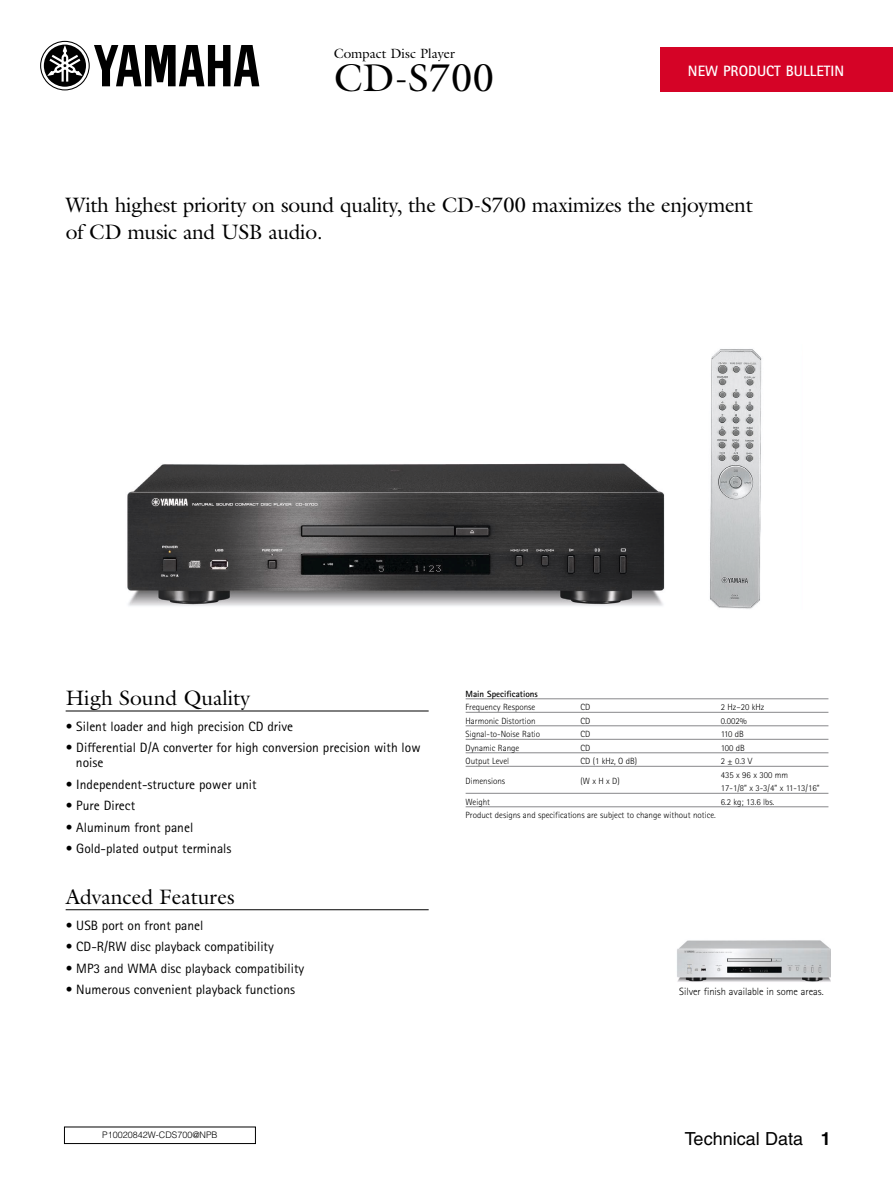
<style>
.page{position:relative;width:893px;height:1191px;background:#fff}
.page>*{position:absolute;margin:0;border:0;box-sizing:border-box;transform-origin:0 0}
.t1{font:39px "Galliard";color:#000}
.t2{font:21px/27px "Galliard";letter-spacing:-.015em;color:#000}
.t3{font:18px "Helvetica";color:#000}
.t4{font:700 15px "Rotis Sans Serif";color:#fff}
.t5{font:13.5px/15px "Rotis Sans Serif";color:#000}
.t6{font:13.5px "Galliard";color:#000}
.t7{font:300 10.5px "Rotis Sans Serif";color:#000}
.t8{font:300 9px/13.5px "Rotis Sans Serif";color:#000}
.t9{font:300 9px "Helvetica";color:#000}
.t10{font:700 9px "Rotis Sans Serif";color:#000}
.s1{font-weight:700}
</style>
<div class="page">
<div style="left:64px;top:1127px;width:192px;height:17px;border:1px solid #000"></div>
<svg style="left:40px;top:41px;width:219px;height:49px"></svg>
<div style="left:659px;top:47px;width:233px;height:44px;background:#d50326"></div>
<hr style="left:66px;top:711px;width:362px;height:1px;background:#000">
<hr style="left:66px;top:909px;width:362px;height:1px;background:#000">
<hr style="left:465px;top:698px;width:363px;height:1px;background:#87888a">
<hr style="left:465px;top:712px;width:363px;height:1px;background:#87888a">
<hr style="left:465px;top:725px;width:363px;height:1px;background:#87888a">
<hr style="left:465px;top:739px;width:363px;height:1px;background:#87888a">
<hr style="left:465px;top:752px;width:363px;height:1px;background:#87888a">
<hr style="left:465px;top:766px;width:363px;height:1px;background:#87888a">
<hr style="left:465px;top:793px;width:363px;height:1px;background:#87888a">
<hr style="left:465px;top:806px;width:363px;height:1px;background:#87888a">
<img style="left:127px;top:349px;width:635px;height:260px">
<img style="left:677px;top:940px;width:153px;height:42px">
<p class="t6" style="left:334px;top:48px;width:123px">Compact Disc Player</p>
<h1 class="t1" style="left:334px;top:63px;width:162px">CD-S700</h1>
<p class="t4" style="left:688px;top:65px;width:158px">NEW PRODUCT BULLETIN</p>
<h2 class="t2" style="left:66px;top:194px;width:688px">With highest priority on sound quality, the CD-S700 maximizes the enjoyment of CD music and USB audio.</h2>
<h2 class="t2" style="left:66px;top:687px;width:186px">High Sound Quality</h2>
<p class="t5" style="left:66px;top:720px;width:229px">• Silent loader and high precision CD drive</p>
<p class="t5" style="left:76px;top:742px;width:346px;text-indent:-10px">• Differential D/A converter for high conversion precision with low noise</p>
<p class="t5" style="left:66px;top:778px;width:192px">• Independent-structure power unit</p>
<p class="t5" style="left:66px;top:800px;width:71px">• Pure Direct</p>
<p class="t5" style="left:66px;top:821px;width:129px">• Aluminum front panel</p>
<p class="t5" style="left:66px;top:842px;width:167px">• Gold-plated output terminals</p>
<h2 class="t2" style="left:66px;top:886px;width:170px">Advanced Features</h2>
<p class="t5" style="left:66px;top:919px;width:139px">• USB port on front panel</p>
<p class="t5" style="left:66px;top:941px;width:210px">• CD-R/RW disc playback compatibility</p>
<p class="t5" style="left:66px;top:962px;width:240px">• MP3 and WMA disc playback compatibility</p>
<p class="t5" style="left:66px;top:983px;width:231px">• Numerous convenient playback functions</p>
<p class="t10" style="left:465px;top:690px;width:74px">Main Specifications</p>
<p class="t8" style="left:465px;top:701px;width:71px">Frequency Response</p>
<p class="t8" style="left:580px;top:701px;width:11px">CD</p>
<p class="t8" style="left:721px;top:701px;width:45px">2 Hz–20 kHz</p>
<p class="t8" style="left:465px;top:715px;width:71px">Harmonic Distortion</p>
<p class="t8" style="left:580px;top:715px;width:11px">CD</p>
<p class="t8" style="left:720px;top:715px;width:27px">0.002%</p>
<p class="t8" style="left:465px;top:728px;width:76px">Signal-to-Noise Ratio</p>
<p class="t8" style="left:580px;top:728px;width:11px">CD</p>
<p class="t8" style="left:720px;top:728px;width:25px">110 dB</p>
<p class="t8" style="left:465px;top:742px;width:55px">Dynamic Range</p>
<p class="t8" style="left:580px;top:742px;width:11px">CD</p>
<p class="t8" style="left:721px;top:742px;width:26px">100 dB</p>
<p class="t8" style="left:465px;top:755px;width:45px">Output Level</p>
<p class="t8" style="left:580px;top:755px;width:58px">CD (1 kHz, O dB)</p>
<p class="t8" style="left:721px;top:755px;width:33px">2 ± 0.3 V</p>
<p class="t8" style="left:465px;top:775px;width:41px">Dimensions</p>
<p class="t8" style="left:580px;top:775px;width:41px">(W x H x D)</p>
<p class="t8" style="left:720px;top:769px;width:100px">435 x 96 x 300 mm<br>17-1/8” x 3-3/4” x 11-13/16”</p>
<p class="t8" style="left:465px;top:796px;width:26px">Weight</p>
<p class="t8" style="left:720px;top:796px;width:55px">6.2 kg; 13.6 lbs.</p>
<p class="t8" style="left:465px;top:809px;width:252px">Product designs and specifications are subject to change without notice.</p>
<p class="t7" style="left:679px;top:988px;width:146px">Silver finish available in some areas.</p>
<p class="t9" style="left:102px;top:1132px;width:117px">P10020842W-CDS700@NPB</p>
<h3 class="t3" style="left:684px;top:1132px;width:147px">Technical Data <span class="s1">1</span></h3>
</div>
